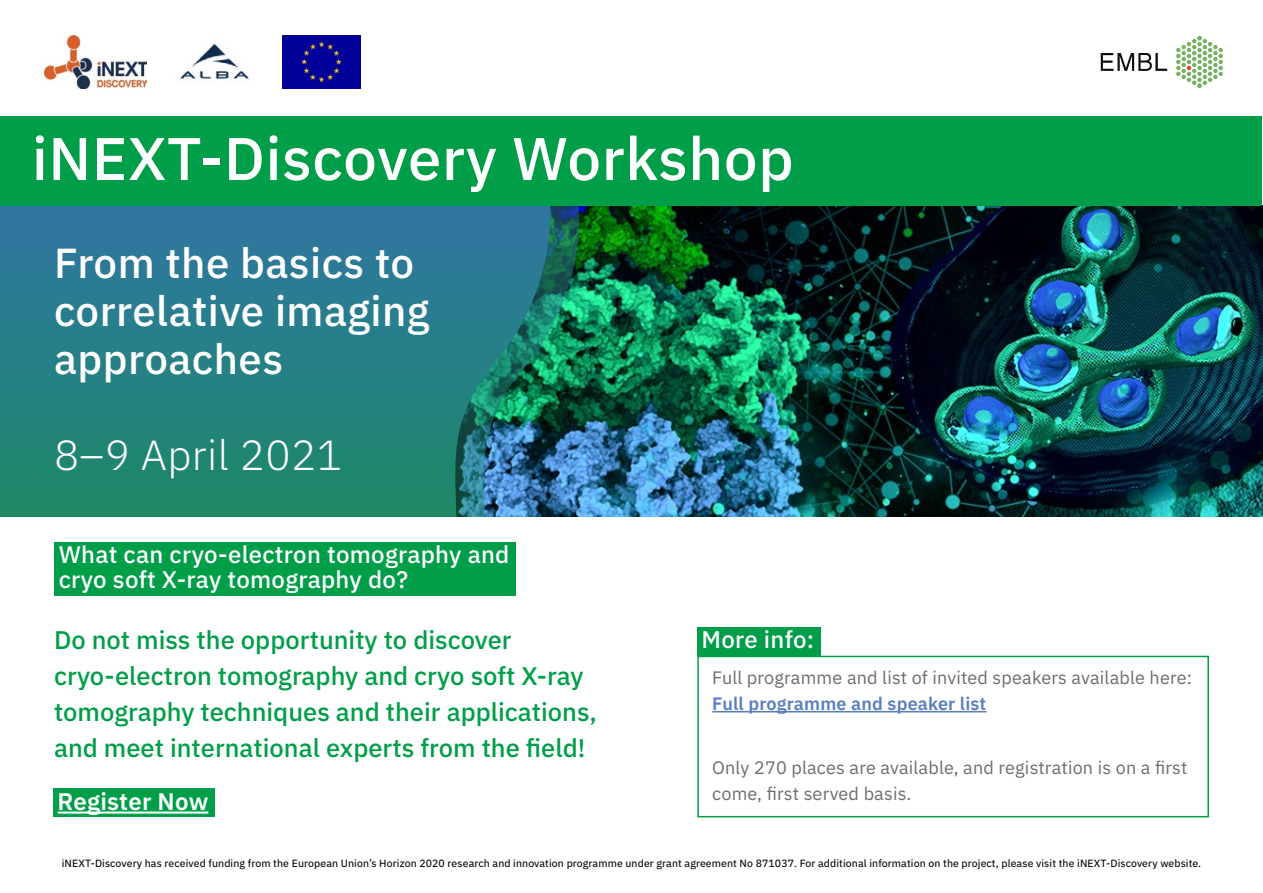
<style>
.page{position:relative;width:1263px;height:893px;background:#fff}
.page>*{position:absolute;margin:0;border:0;box-sizing:border-box;transform-origin:0 0}
.t1{font:500 60px "IBM Plex Sans";letter-spacing:.01em;color:#fff}
.t2{font:500 42px/48px "IBM Plex Sans";letter-spacing:.01em;color:#fff}
.t3{font:300 42px "IBM Plex Sans";letter-spacing:.01em;color:#fff}
.t4{font:500 25.5px/36px "IBM Plex Sans";color:#009e48}
.t5{font:500 24px/25.5px "IBM Plex Sans";letter-spacing:.01em;color:#fff}
.t6{font:600 24px "IBM Plex Sans";letter-spacing:.01em;color:#fff}
.t7{font:18px/25.5px "IBM Plex Sans";letter-spacing:.01em;color:#696d6f}
.t8{font:600 18px "IBM Plex Sans";letter-spacing:.01em;color:#5a7ebf}
.t9{font:10.5px "IBM Plex Sans Text";letter-spacing:.01em;color:#000}
</style>
<div class="page">
<img style="left:597px;top:206px;width:666px;height:311px">
<img style="left:568px;top:206px;width:29px;height:311px">
<svg style="left:0;top:117px;width:568px;height:400px;background:#267d83"></svg>
<div style="left:1px;top:116px;width:1261px;height:90px;background:#009e48"></div>
<hr style="left:712px;top:711px;width:274px;height:1px;background:#5a7ebf">
<div style="left:53px;top:789px;width:161px;height:28px;background:#009e48"></div>
<hr style="left:58px;top:811px;width:150px;height:3px;background:#fff">
<div style="left:697px;top:627px;width:123px;height:29px;background:#009e48"></div>
<div style="left:54px;top:542px;width:462px;height:54px;background:#009e48"></div>
<div style="left:697px;top:656px;width:512px;height:161px;border:2px solid #009e48"></div>
<svg style="left:1176px;top:36px;width:47px;height:52px"></svg>
<svg style="left:1101px;top:53px;width:66px;height:18px"></svg>
<img style="left:283px;top:36px;width:78px;height:53px">
<img style="left:45px;top:36px;width:102px;height:53px">
<img style="left:179px;top:43px;width:70px;height:37px">
<h1 class="t1" style="left:32px;top:112px;width:763px">iNEXT-Discovery Workshop</h1>
<h2 class="t2" style="left:54px;top:236px;width:377px">From the basics to correlative imaging approaches</h2>
<h2 class="t3" style="left:54px;top:424px;width:289px">8–9 April 2021</h2>
<h3 class="t5" style="left:59px;top:539px;width:452px">What can cryo-electron tomography and cryo soft X-ray tomography do?</h3>
<h3 class="t4" style="left:54px;top:620px;width:544px">Do not miss the opportunity to discover cryo-electron tomography and cryo soft X-ray tomography techniques and their applications, and meet international experts from the field!</h3>
<h3 class="t6" style="left:58px;top:782px;width:152px">Register Now</h3>
<h3 class="t5" style="left:701px;top:625px;width:114px">More info:</h3>
<h3 class="t7" style="left:712px;top:663px;width:481px">Full programme and list of invited speakers available here:</h3>
<h3 class="t8" style="left:712px;top:689px;width:276px">Full programme and speaker list</h3>
<h3 class="t7" style="left:712px;top:753px;width:477px">Only 270 places are available, and registration is on a first come, first served basis.</h3>
<p class="t9" style="left:62px;top:855px;width:1141px">iNEXT-Discovery has received funding from the European Union’s Horizon 2020 research and innovation programme under grant agreement No 871037. For additional information on the project, please visit the iNEXT-Discovery website.</p>
</div>
